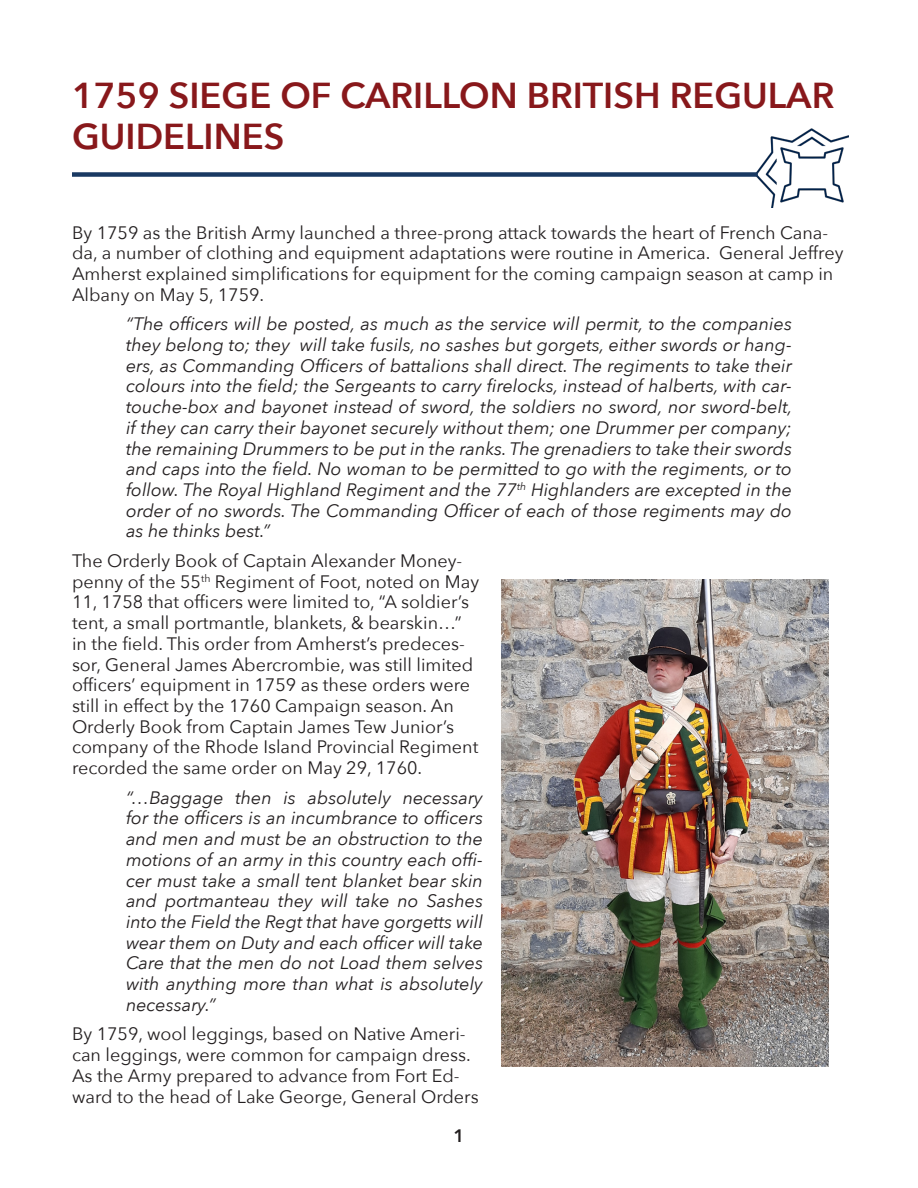
<style>
.page{position:relative;width:918px;height:1188px;background:#fff}
.page>*{position:absolute;margin:0;border:0;box-sizing:border-box;transform-origin:0 0}
.t1{font:600 36px/41.4px "Avenir Next";color:#88181b}
.t2{font:italic 18px/20.7px "Avenir Next";color:#231f20;text-align:justify}
.t3{font:18px/20.7px "Avenir Next";color:#231f20}
.t4{font:600 18px "Avenir Next";color:#231f20}
</style>
<div class="page">
<img style="left:756px;top:128px;width:93px;height:80px">
<div style="left:72px;top:172px;width:686px;height:5px;background:#193962"></div>
<img style="left:501px;top:580px;width:328px;height:487px">
<p class="t1" style="left:72px;top:74px;width:764px">1759 SIEGE OF CARILLON BRITISH REGULAR<br>GUIDELINES</p>
<p class="t3" style="left:72px;top:221px;width:773px">By 1759 as the British Army launched a three-prong attack towards the heart of French Cana&shy;da, a number of clothing and equipment adaptations were routine in America. General Jeffrey Amherst explained simplifications for equipment for the coming campaign season at camp in Albany on May 5, 1759.</p>
<p class="t2" style="left:126px;top:313px;width:668px">“The officers will be posted, as much as the service will permit, to the companies they belong to; they will take fusils, no sashes but gorgets, either swords or hang&shy;ers, as Commanding Officers of battalions shall direct. The regiments to take their colours into the field; the Sergeants to carry firelocks, instead of halberts, with car&shy;touche-box and bayonet instead of sword, the soldiers no sword, nor sword-belt, if they can carry their bayonet securely without them; one Drummer per company; the remaining Drummers to be put in the ranks. The grenadiers to take their swords and caps into the field. No woman to be permitted to go with the regiments, or to follow. The Royal Highland Regiment and the 77<sup>th</sup> Highlanders are excepted in the order of no swords. The Commanding Officer of each of those regiments may do as he thinks best.”</p>
<p class="t3" style="left:72px;top:550px;width:409px">The Orderly Book of Captain Alexander Money&shy;penny of the 55<sup>th</sup> Regiment of Foot, noted on May 11, 1758 that officers were limited to, “A soldier’s tent, a small portmantle, blankets, &amp; bearskin…” in the field. This order from Amherst’s predeces&shy;sor, General James Abercrombie, was still limited officers’ equipment in 1759 as these orders were still in effect by the 1760 Campaign season. An Orderly Book from Captain James Tew Junior’s company of the Rhode Island Provincial Regiment recorded the same order on May 29, 1760.</p>
<p class="t2" style="left:126px;top:786px;width:359px">“…Baggage then is absolutely necessary for the officers is an incumbrance to officers and men and must be an obstruction to the motions of an army in this country each offi&shy;cer must take a small tent blanket bear skin and portmanteau they will take no Sashes into the Field the Regt that have gorgetts will wear them on Duty and each officer will take Care that the men do not Load them selves with anything more than what is absolutely necessary.”</p>
<p class="t3" style="left:72px;top:1023px;width:408px">By 1759, wool leggings, based on Native Ameri&shy;can leggings, were common for campaign dress.<br>As the Army prepared to advance from Fort Ed&shy;ward to the head of Lake George, General Orders</p>
<p class="t4" style="left:454px;top:1120px;width:12px">1</p>
</div>
